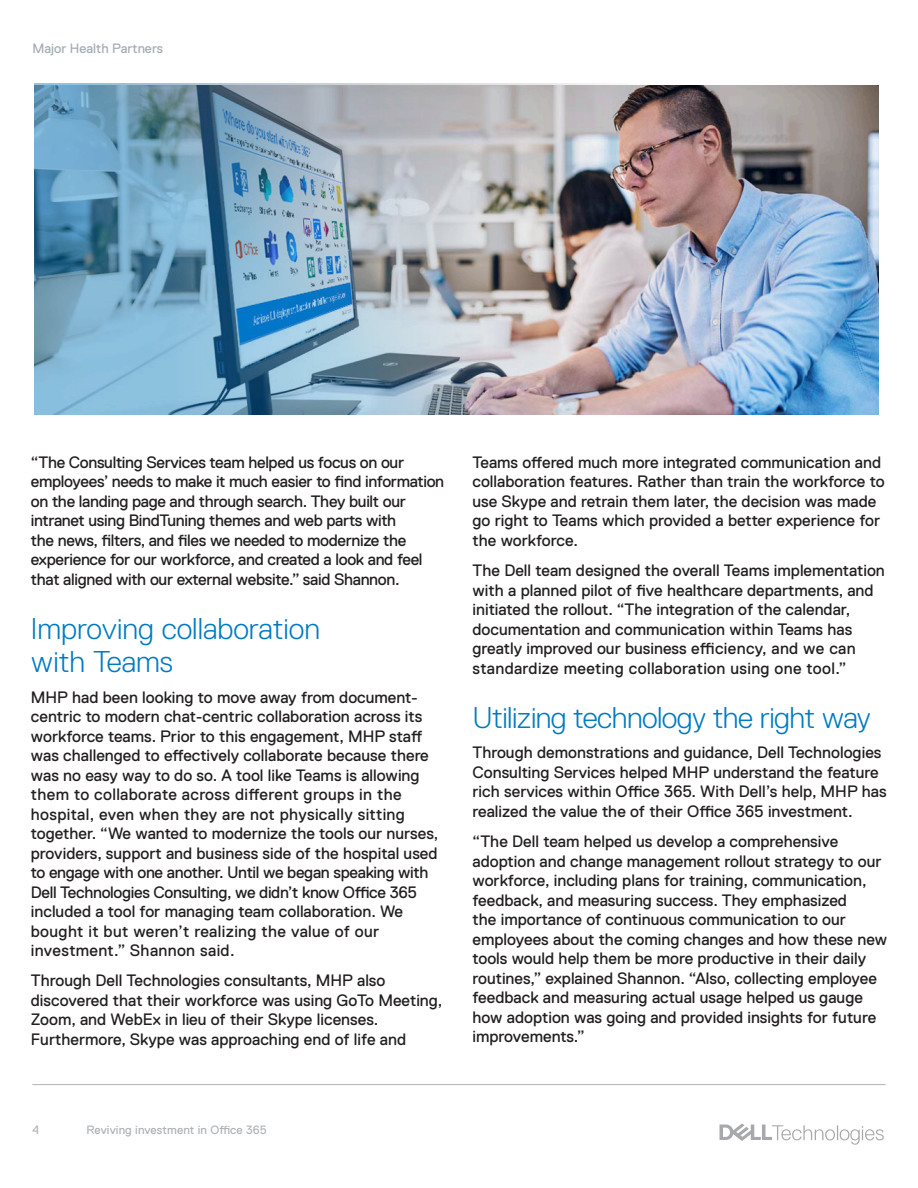
<style>
.page{position:relative;width:918px;height:1188px;background:#fff}
.page>*{position:absolute;margin:0;border:0;box-sizing:border-box;transform-origin:0 0}
._1__Main_headline{font:300 30px/33px "Dell Replica";color:#007bc2}
._1__Main_headline-2{font:300 30px "Dell Replica";letter-spacing:-.02em;color:#007bc2}
._1__Main_headline-3{font:16.5px/19.5px "Dell Replica";color:#231f20}
._1__Main_headline-4{font:16.5px/19.5px "Dell Replica";letter-spacing:-.02em;color:#231f20}
.t1{font:13.5px "Dell Replica";color:#a3adb5}
.t2{font:12px "Dell Replica";letter-spacing:.01em;color:#aeb3b8}
</style>
<div class="page">
<hr style="left:32px;top:1084px;width:854px;height:1px;background:#aeb3b8">
<svg style="left:719px;top:1123px;width:165px;height:22px"></svg>
<img style="left:648px;top:85px;width:231px;height:330px">
<img style="left:34px;top:84px;width:614px;height:331px">
<p class="t1" style="left:32px;top:41px;width:132px">Major Health Partners</p>
<p class="_1__Main_headline-4" style="left:31px;top:452px;width:415px">“The Consulting Services team helped us focus on our employees’ needs to make it much easier to find information on the landing page and through search. They built our intranet using BindTuning themes and web parts with<br>the news, filters, and files we needed to modernize the experience for our workforce, and created a look and feel that aligned with our external website.” said Shannon.</p>
<p class="_1__Main_headline" style="left:31px;top:613px;width:291px">Improving collaboration with Teams</p>
<p class="_1__Main_headline-3" style="left:31px;top:687px;width:409px">MHP had been looking to move away from document&shy;centric to modern chat-centric collaboration across its workforce teams. Prior to this engagement, MHP staff was challenged to effectively collaborate because there was no easy way to do so. A tool like Teams is allowing them to collaborate across different groups in the hospital, even when they are not physically sitting together. “We wanted to modernize the tools our nurses, providers, support and business side of the hospital used to engage with one another. Until we began speaking with Dell Technologies Consulting, we didn’t know Office 365 included a tool for managing team collaboration. We bought it but weren’t realizing the value of our investment.” Shannon said.</p>
<p class="_1__Main_headline-3" style="left:31px;top:971px;width:413px">Through Dell Technologies consultants, MHP also discovered that their workforce was using GoTo Meeting, Zoom, and WebEx in lieu of their Skype licenses.<br>Furthermore, Skype was approaching end of life and</p>
<p class="_1__Main_headline-3" style="left:472px;top:452px;width:414px">Teams offered much more integrated communication and collaboration features. Rather than train the workforce to use Skype and retrain them later, the decision was made go right to Teams which provided a better experience for the workforce.</p>
<p class="_1__Main_headline-3" style="left:472px;top:561px;width:414px">The Dell team designed the overall Teams implementation with a planned pilot of five healthcare departments, and initiated the rollout. “The integration of the calendar, documentation and communication within Teams has greatly improved our business efficiency, and we can standardize meeting collaboration using one tool.”</p>
<p class="_1__Main_headline-2" style="left:472px;top:701px;width:400px">Utilizing technology the right way</p>
<p class="_1__Main_headline-3" style="left:472px;top:743px;width:416px">Through demonstrations and guidance, Dell Technologies Consulting Services helped MHP understand the feature rich services within Office 365. With Dell’s help, MHP has realized the value the of their Office 365 investment.</p>
<p class="_1__Main_headline-3" style="left:472px;top:832px;width:416px">“The Dell team helped us develop a comprehensive adoption and change management rollout strategy to our workforce, including plans for training, communication, feedback, and measuring success. They emphasized<br>the importance of continuous communication to our employees about the coming changes and how these new tools would help them be more productive in their daily routines,” explained Shannon. “Also, collecting employee feedback and measuring actual usage helped us gauge how adoption was going and provided insights for future improvements.”</p>
<p class="t2" style="left:32px;top:1123px;width:8px">4</p>
<p class="t2" style="left:86px;top:1123px;width:182px">Reviving investment in Office 365</p>
</div>
